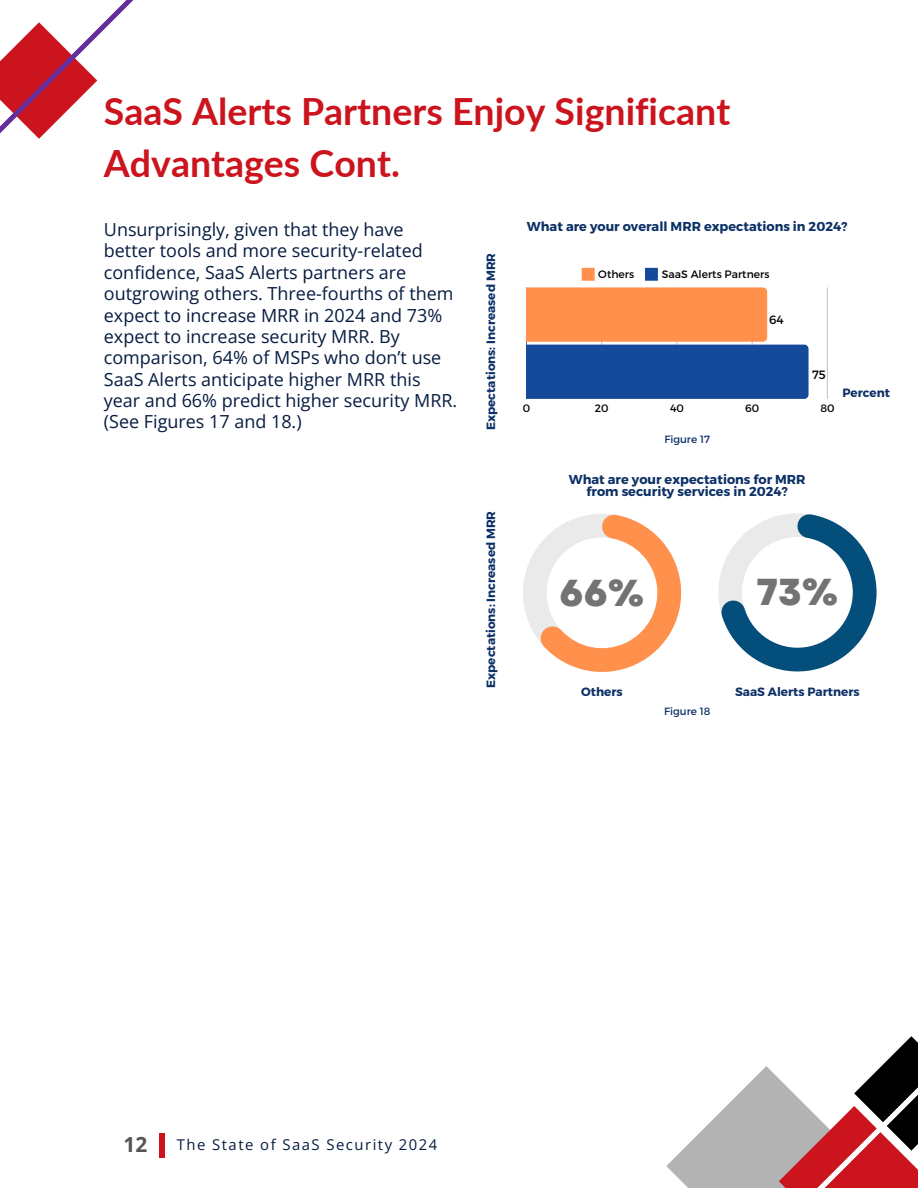
<style>
.page{position:relative;width:918px;height:1188px;background:#fff}
.page>*{position:absolute;margin:0;border:0;box-sizing:border-box;transform-origin:0 0}
.t1{font:700 37.5px/51.8px "Lato";color:#cb141d}
.t2{font:800 37.5px "Garet";color:#737373}
.t3{font:700 20.7px "Open Sans";color:#545454}
.t4{font:18px/21.3px "Open Sans";color:#071c41}
.t5{font:14.85px "Open Sans";letter-spacing:.1em;color:#071c41}
.t6{font:700 12.9px/12.9px "Montserrat";color:#0d3166;text-align:center}
.t7{font:700 12px "Montserrat";color:#0d3166}
.t8{font:12px "Montserrat";color:#000}
.t9{font:10.8px "Montserrat";color:#000}
.t10{font:10.5px "Montserrat";color:#0d3166}
</style>
<div class="page">
<div style="left:160px;top:1133px;width:5px;height:24px;background:#cb141d"></div>
<svg style="left:666px;top:1066px;width:131px;height:122px;fill:#b3b3b3"></svg>
<svg style="left:779px;top:1106px;width:18px;height:82px"></svg>
<svg style="left:797px;top:1040px;width:121px;height:148px"></svg>
<svg style="left:0;top:0;width:133px;height:139px"></svg>
<div style="left:582px;top:268px;width:13px;height:13px;background:#ff914d"></div>
<div style="left:645px;top:268px;width:13px;height:13px;background:#144a99"></div>
<hr style="left:827px;top:287px;width:1px;height:112px;background:#cacaca">
<svg style="left:526px;top:287px;width:283px;height:112px;background:#8d7984"></svg>
<svg style="left:523px;top:514px;width:158px;height:158px"></svg>
<svg style="left:718px;top:513px;width:159px;height:158px"></svg>
<h4 class="t1" style="left:104px;top:85px;width:628px">SaaS Alerts Partners Enjoy Significant<br>Advantages Cont.</h4>
<h4 class="t4" style="left:104px;top:218px;width:355px">Unsurprisingly, given that they have better tools and more security-related confidence, SaaS Alerts partners are outgrowing others. Three-fourths of them expect to increase MRR in 2024 and 73% expect to increase security MRR. By comparison, 64% of MSPs who don’t use SaaS Alerts anticipate higher MRR this year and 66% predict higher security MRR. (See Figures 17 and 18.)</h4>
<p class="t10" style="left:664px;top:432px;width:47px">Figure 17</p>
<h4 class="t6" style="left:527px;top:220px;width:322px">What are your overall MRR expectations in 2024?</h4>
<h4 class="t7" style="left:483px;top:430px;width:179px;rotate:-90deg">Expectations: Increased MRR</h4>
<p class="t9" style="left:598px;top:267px;width:37px">Others</p>
<p class="t9" style="left:662px;top:267px;width:109px">SaaS Alerts Partners</p>
<h4 class="t8" style="left:769px;top:312px;width:16px">64</h4>
<h4 class="t8" style="left:812px;top:367px;width:15px">75</h4>
<p class="t7" style="left:842px;top:385px;width:49px">Percent</p>
<p class="t9" style="left:523px;top:401px;width:9px">0</p>
<p class="t9" style="left:595px;top:401px;width:15px">20</p>
<p class="t9" style="left:670px;top:401px;width:15px">40</p>
<p class="t9" style="left:745px;top:401px;width:16px">60</p>
<p class="t9" style="left:820px;top:401px;width:16px">80</p>
<p class="t7" style="left:483px;top:688px;width:179px;rotate:-90deg">Expectations: Increased MRR</p>
<h4 class="t6" style="left:569px;top:472px;width:238px">What are your expectations for MRR from security services in 2024?</h4>
<h1 class="t2" style="left:560px;top:565px;width:86px">66%</h1>
<h1 class="t2" style="left:757px;top:565px;width:83px">73%</h1>
<p class="t7" style="left:581px;top:684px;width:43px">Others</p>
<h3 class="t7" style="left:735px;top:684px;width:126px">SaaS Alerts Partners</h3>
<p class="t10" style="left:664px;top:705px;width:48px">Figure 18</p>
<h2 class="t3" style="left:124px;top:1130px;width:25px">12</h2>
<h1 class="t5" style="left:177px;top:1134px;width:262px">The State of SaaS Security 2024</h1>
</div>
